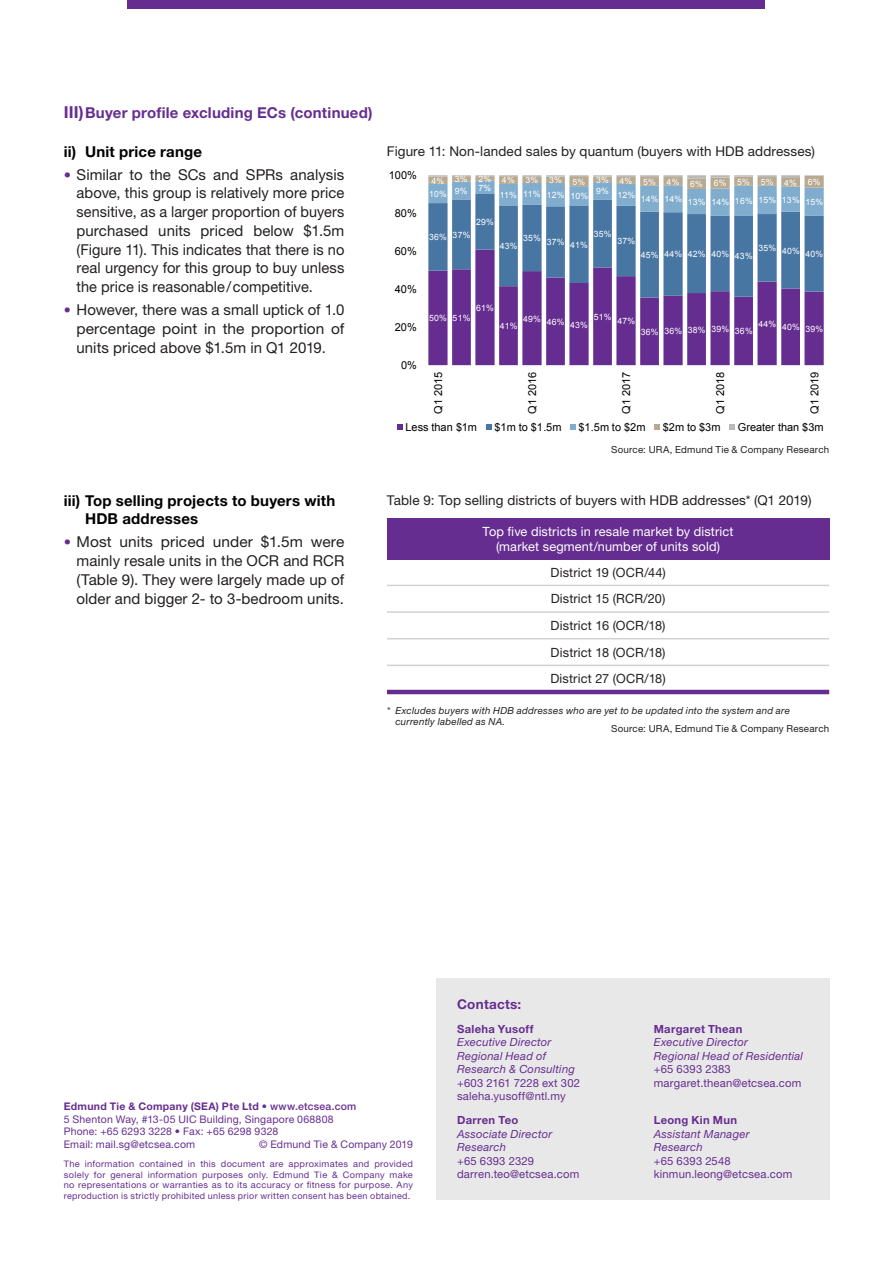
<style>
.page{position:relative;width:893px;height:1263px;background:#fff}
.page>*{position:absolute;margin:0;border:0;box-sizing:border-box;transform-origin:0 0}
.Indent_Text{font:15px/18.8px "Helvetica Neue LT Std";letter-spacing:.005em;color:#231f20;text-align:justify}
.Subhead_3_Indent{font:700 15px/18px "Helvetica Neue LT Std";letter-spacing:.015em;color:#000}
.Subhead{font:700 15px "Helvetica Neue LT Std";letter-spacing:.015em;color:#662d91}
.Figure_Table_Header{font:13.5px "Helvetica Neue LT Std";letter-spacing:.01em;color:#231f20}
.Subhead-2{font:700 13.5px "Helvetica Neue LT Std";letter-spacing:.02em;color:#662d91}
.Bodytext{font:12.75px "Helvetica Neue LT Std";letter-spacing:.01em;color:#231f20}
.Bodytext-2{font:12.75px/15.3px "Helvetica Neue LT Std";letter-spacing:.01em;color:#fff;text-align:center}
.Highlights{font:italic 11.25px/13.5px "Helvetica Neue LT Std";letter-spacing:.02em;color:#662d91}
.Highlights-2{font:11.25px "Helvetica Neue LT Std";letter-spacing:.015em;color:#662d91}
.Name{font:700 11.25px "Helvetica Neue LT Std";letter-spacing:.025em;color:#662d91}
.Subhead-3{font:700 11.25px "Helvetica Neue LT Std";letter-spacing:.025em;color:#662d91}
.t1{font:10.95px "Arial";letter-spacing:.005em;color:#000}
.t2{font:10.95px "Arial";letter-spacing:-.015em;color:#000}
.Highlights-3{font:10.5px/12.6px "Helvetica Neue LT Std";letter-spacing:.015em;color:#662d91}
.t3{font:italic 9.75px/11.7px "Helvetica Neue LT Std";letter-spacing:.025em;color:#231f20}
.t4{font:9.75px "Helvetica Neue LT Std";letter-spacing:.02em;color:#231f20}
.Highlights-4{font:9px/10.8px "Helvetica Neue LT Std";letter-spacing:.035em;color:#662d91;text-align:justify}
.t5{font:8.7px "Arial";letter-spacing:.02em;color:#fff}
.s1{font-size:16.5px}
.s2{font-size:14.25px;color:#662d91}
.s3{font-weight:700}
.s4{font-weight:300}
.s5{font-weight:500}
</style>
<div class="page">
<div style="left:128px;top:0;width:637px;height:9px;background:#662d91"></div>
<div style="left:436px;top:978px;width:393px;height:221px;background:#e8e8e8"></div>
<div style="left:387px;top:518px;width:442px;height:41px;background:#662d91"></div>
<hr style="left:387px;top:585px;width:442px;height:1px;background:#d1d2d4">
<hr style="left:387px;top:611px;width:442px;height:2px;background:#d1d2d4">
<hr style="left:387px;top:638px;width:442px;height:1px;background:#d1d2d4">
<hr style="left:387px;top:665px;width:442px;height:1px;background:#d1d2d4">
<hr style="left:387px;top:690px;width:442px;height:4px;background:#662d91">
<svg style="left:428px;top:298px;width:396px;height:67px;background:#7f50a3"></svg>
<svg style="left:428px;top:175px;width:396px;height:123px;background:#6882ac"></svg>
<svg style="left:397px;top:424px;width:6px;height:6px"></svg>
<svg style="left:486px;top:424px;width:6px;height:6px"></svg>
<svg style="left:570px;top:424px;width:6px;height:6px"></svg>
<svg style="left:654px;top:424px;width:6px;height:6px"></svg>
<svg style="left:729px;top:424px;width:6px;height:6px"></svg>
<p class="Subhead" style="left:64px;top:103px;width:310px"><span class="s1">III)</span>Buyer profile excluding ECs (continued)</p>
<p class="Subhead_3_Indent" style="left:64px;top:142px;width:140px">ii) Unit price range</p>
<p class="Indent_Text" style="left:77px;top:165px;width:269px;text-indent:-13px"><span class="s2">•</span> Similar to the SCs and SPRs analysis above, this group is relatively more price sensitive, as a larger proportion of buyers purchased units priced below $1.5m (Figure 11). This indicates that there is no real urgency for this group to buy unless the price is reasonable/competitive.</p>
<p class="Indent_Text" style="left:77px;top:300px;width:269px;text-indent:-13px"><span class="s2">•</span> However, there was a small uptick of 1.0 percentage point in the proportion of units priced above $1.5m in Q1 2019.</p>
<p class="Figure_Table_Header" style="left:387px;top:143px;width:430px">Figure 11: Non-landed sales by quantum (buyers with HDB addresses)</p>
<p class="t1" style="left:389px;top:168px;width:30px">100%</p>
<p class="t1" style="left:395px;top:206px;width:24px">80%</p>
<p class="t1" style="left:395px;top:244px;width:24px">60%</p>
<p class="t1" style="left:395px;top:282px;width:24px">40%</p>
<p class="t1" style="left:395px;top:320px;width:24px">20%</p>
<p class="t1" style="left:401px;top:358px;width:17px">0%</p>
<p class="t5" style="left:431px;top:176px;width:391px">4% 3% 2% 4% 3% 3% 5% 3% 4% 5% 4% 6% 6% 5% 5% 4% 6%</p>
<p class="t5" style="left:429px;top:185px;width:64px">10% 9% 7%</p>
<p class="t5" style="left:500px;top:189px;width:90px">11% 11% 12% 10%</p>
<p class="t5" style="left:596px;top:186px;width:14px">9%</p>
<p class="t5" style="left:617px;top:195px;width:207px">12% 14% 14% 13% 14% 16% 15% 13% 15%</p>
<p class="t5" style="left:476px;top:216px;width:19px">29%</p>
<p class="t5" style="left:429px;top:230px;width:43px">36% 37%</p>
<p class="t5" style="left:594px;top:228px;width:19px">35%</p>
<p class="t5" style="left:523px;top:233px;width:19px">35%</p>
<p class="t5" style="left:617px;top:236px;width:19px">37%</p>
<p class="t5" style="left:547px;top:238px;width:43px">37% 41%</p>
<p class="t5" style="left:500px;top:241px;width:19px">43%</p>
<p class="t5" style="left:641px;top:249px;width:113px">45% 44% 42% 40% 43%</p>
<p class="t5" style="left:758px;top:245px;width:66px">35% 40% 40%</p>
<p class="t5" style="left:476px;top:302px;width:19px">61%</p>
<p class="t5" style="left:429px;top:312px;width:43px">50% 51%</p>
<p class="t5" style="left:500px;top:321px;width:19px">41%</p>
<p class="t5" style="left:523px;top:316px;width:66px">49% 46% 43%</p>
<p class="t5" style="left:594px;top:311px;width:19px">51%</p>
<p class="t5" style="left:617px;top:315px;width:19px">47%</p>
<p class="t5" style="left:641px;top:325px;width:113px">36% 36% 38% 39% 36%</p>
<p class="t5" style="left:758px;top:322px;width:66px">44% 40% 39%</p>
<p class="t1" style="left:431px;top:414px;width:44px;rotate:-90deg">Q1 2015</p>
<p class="t1" style="left:525px;top:414px;width:44px;rotate:-90deg">Q1 2016</p>
<p class="t1" style="left:619px;top:414px;width:44px;rotate:-90deg">Q1 2017</p>
<p class="t1" style="left:713px;top:414px;width:44px;rotate:-90deg">Q1 2018</p>
<p class="t1" style="left:807px;top:414px;width:44px;rotate:-90deg">Q1 2019</p>
<p class="t1" style="left:405px;top:420px;width:73px">Less than $1m</p>
<p class="t1" style="left:494px;top:420px;width:69px">$1m to $1.5m</p>
<p class="t1" style="left:579px;top:420px;width:69px">$1.5m to $2m</p>
<p class="t1" style="left:663px;top:420px;width:59px">$2m to $3m</p>
<p class="t2" style="left:738px;top:420px;width:87px">Greater than $3m</p>
<p class="t4" style="left:611px;top:444px;width:219px">Source: URA, Edmund Tie &amp; Company Research</p>
<p class="Subhead_3_Indent" style="left:85px;top:492px;width:252px;text-indent:-21px">iii) Top selling projects to buyers with<br>HDB addresses</p>
<p class="Indent_Text" style="left:77px;top:532px;width:269px;text-indent:-13px"><span class="s2">•</span> Most units priced under $1.5m were mainly resale units in the OCR and RCR (Table 9). They were largely made up of older and bigger 2- to 3-bedroom units.</p>
<p class="Figure_Table_Header" style="left:387px;top:492px;width:426px">Table 9: Top selling districts of buyers with HDB addresses* (Q1 2019)</p>
<p class="Bodytext-2" style="left:483px;top:523px;width:252px">Top five districts in resale market by district (market segment/number of units sold)</p>
<p class="Bodytext" style="left:550px;top:564px;width:117px">District 19 (OCR/44)</p>
<p class="Bodytext" style="left:551px;top:591px;width:116px">District 15 (RCR/20)</p>
<p class="Bodytext" style="left:551px;top:618px;width:116px">District 16 (OCR/18)</p>
<p class="Bodytext" style="left:551px;top:644px;width:116px">District 18 (OCR/18)</p>
<p class="Bodytext" style="left:550px;top:671px;width:117px">District 27 (OCR/18)</p>
<p class="t4" style="left:611px;top:723px;width:219px">Source: URA, Edmund Tie &amp; Company Research</p>
<p class="t3" style="left:395px;top:704px;width:396px;text-indent:-9px">* Excludes buyers with HDB addresses who are yet to be updated into the system and are currently labelled as NA.</p>
<p class="Highlights-3" style="left:64px;top:1100px;width:294px"><span class="s3">Edmund Tie &amp; Company (SEA) Pte Ltd</span> <span class="s4">•</span> <span class="s5">www.etcsea.com </span>5 Shenton Way, #13-05 UIC Building, Singapore 068808<br>Phone: +65 6293 3228 • Fax: +65 6298 9328<br>Email: mail.sg@etcsea.com</p>
<p class="Highlights-3" style="left:259px;top:1138px;width:155px">© Edmund Tie &amp; Company 2019</p>
<p class="Highlights-4" style="left:64px;top:1158px;width:351px">The information contained in this document are approximates and provided solely for general information purposes only. Edmund Tie &amp; Company make no representations or warranties as to its accuracy or fitness for purpose. Any reproduction is strictly prohibited unless prior written consent has been obtained.</p>
<p class="Subhead-2" style="left:457px;top:995px;width:66px">Contacts:</p>
<p class="Name" style="left:457px;top:1022px;width:78px">Saleha Yusoff</p>
<p class="Highlights" style="left:457px;top:1035px;width:119px">Executive Director<br>Regional Head of<br>Research &amp; Consulting</p>
<p class="Highlights-2" style="left:457px;top:1076px;width:125px">+603 2161 7228 ext 302</p>
<p class="Highlights-2" style="left:457px;top:1090px;width:110px">saleha.yusoff@ntl.my</p>
<p class="Name" style="left:457px;top:1113px;width:63px">Darren Teo</p>
<p class="Highlights" style="left:457px;top:1127px;width:96px">Associate Director</p>
<p class="Highlights" style="left:457px;top:1140px;width:50px">Research</p>
<p class="Highlights-2" style="left:457px;top:1154px;width:78px">+65 6393 2329</p>
<p class="Highlights-2" style="left:457px;top:1168px;width:124px">darren.teo@etcsea.com</p>
<p class="Subhead-3" style="left:654px;top:1022px;width:90px">Margaret Thean</p>
<p class="Highlights" style="left:654px;top:1035px;width:151px">Executive Director<br>Regional Head of Residential</p>
<p class="Highlights-2" style="left:654px;top:1063px;width:79px">+65 6393 2383</p>
<p class="Highlights-2" style="left:654px;top:1076px;width:149px">margaret.thean@etcsea.com</p>
<p class="Name" style="left:654px;top:1113px;width:85px">Leong Kin Mun</p>
<p class="Highlights" style="left:654px;top:1127px;width:97px">Assistant Manager<br>Research</p>
<p class="Highlights-2" style="left:654px;top:1154px;width:78px">+65 6393 2548</p>
<p class="Highlights-2" style="left:654px;top:1168px;width:140px">kinmun.leong@etcsea.com</p>
</div>
